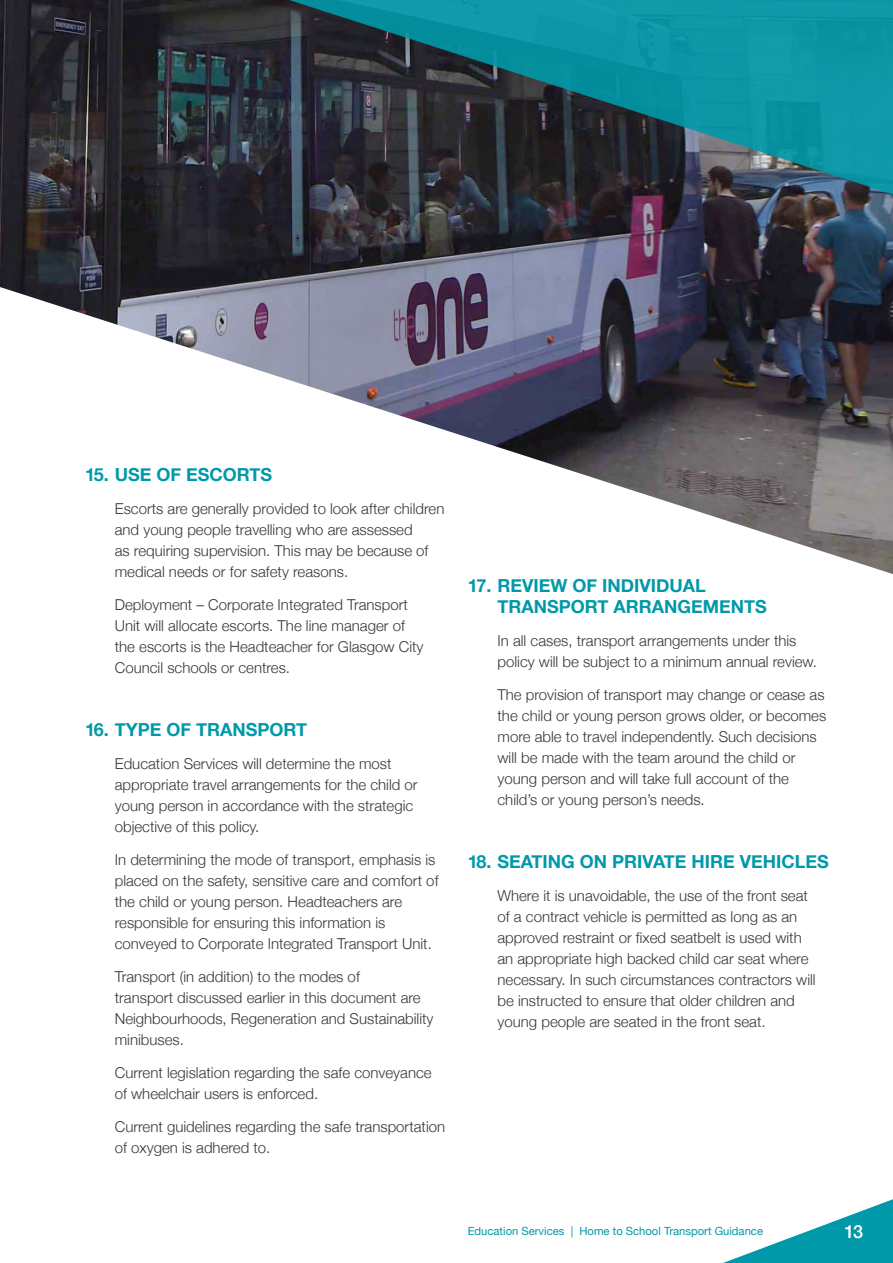
<style>
.page{position:relative;width:893px;height:1263px;background:#fff}
.page>*{position:absolute;margin:0;border:0;box-sizing:border-box;transform-origin:0 0}
.Body_Text_Indent_1{font:700 18px/21px "Helvetica Neue";color:#0099a9}
.Body_Text{font:500 18px "Helvetica Neue";color:#fff}
.Body_Text_Indent_1-2{font:300 15px/21px "Helvetica Neue";color:#3c3530}
.Body_Text-2{font:11.25px "Helvetica Neue";color:#0099a9}
</style>
<div class="page">
<svg style="left:723px;top:1199px;width:170px;height:64px"></svg>
<img style="left:0;top:0;width:893px;height:574px">
<svg style="left:289px;top:0;width:604px;height:194px;background:#1e646f"></svg>
<p class="Body_Text_Indent_1" style="left:85px;top:465px;width:189px">15. USE OF ESCORTS</p>
<p class="Body_Text_Indent_1-2" style="left:115px;top:497px;width:331px">Escorts are generally provided to look after children and young people travelling who are assessed<br>as requiring supervision. This may be because of medical needs or for safety reasons.</p>
<p class="Body_Text_Indent_1-2" style="left:115px;top:593px;width:310px">Deployment – Corporate Integrated Transport Unit will allocate escorts. The line manager of the escorts is the Headteacher for Glasgow City Council schools or centres.</p>
<p class="Body_Text_Indent_1" style="left:85px;top:720px;width:224px">16. TYPE OF TRANSPORT</p>
<p class="Body_Text_Indent_1-2" style="left:115px;top:752px;width:304px">Education Services will determine the most appropriate travel arrangements for the child or young person in accordance with the strategic objective of this policy.</p>
<p class="Body_Text_Indent_1-2" style="left:115px;top:848px;width:325px">In determining the mode of transport, emphasis is placed on the safety, sensitive care and comfort of the child or young person. Headteachers are responsible for ensuring this information is conveyed to Corporate Integrated Transport Unit.</p>
<p class="Body_Text_Indent_1-2" style="left:115px;top:965px;width:320px">Transport (in addition) to the modes of<br>transport discussed earlier in this document are Neighbourhoods, Regeneration and Sustainability minibuses.</p>
<p class="Body_Text_Indent_1-2" style="left:115px;top:1061px;width:318px">Current legislation regarding the safe conveyance of wheelchair users is enforced.</p>
<p class="Body_Text_Indent_1-2" style="left:115px;top:1115px;width:332px">Current guidelines regarding the safe transportation of oxygen is adhered to.</p>
<p class="Body_Text_Indent_1" style="left:497px;top:575px;width:271px;text-indent:-30px">17. REVIEW OF INDIVIDUAL<br>TRANSPORT ARRANGEMENTS</p>
<p class="Body_Text_Indent_1-2" style="left:497px;top:629px;width:321px">In all cases, transport arrangements under this policy will be subject to a minimum annual review.</p>
<p class="Body_Text_Indent_1-2" style="left:497px;top:683px;width:330px">The provision of transport may change or cease as the child or young person grows older, or becomes more able to travel independently. Such decisions will be made with the team around the child or young person and will take full account of the child’s or young person’s needs.</p>
<p class="Body_Text_Indent_1" style="left:468px;top:851px;width:362px">18. SEATING ON PRIVATE HIRE VEHICLES</p>
<p class="Body_Text_Indent_1-2" style="left:497px;top:884px;width:320px">Where it is unavoidable, the use of the front seat of a contract vehicle is permitted as long as an approved restraint or fixed seatbelt is used with an appropriate high backed child car seat where necessary. In such circumstances contractors will be instructed to ensure that older children and young people are seated in the front seat.</p>
<p class="Body_Text-2" style="left:468px;top:1223px;width:297px">Education Services | Home to School Transport Guidance</p>
<p class="Body_Text" style="left:844px;top:1217px;width:20px">13</p>
</div>
